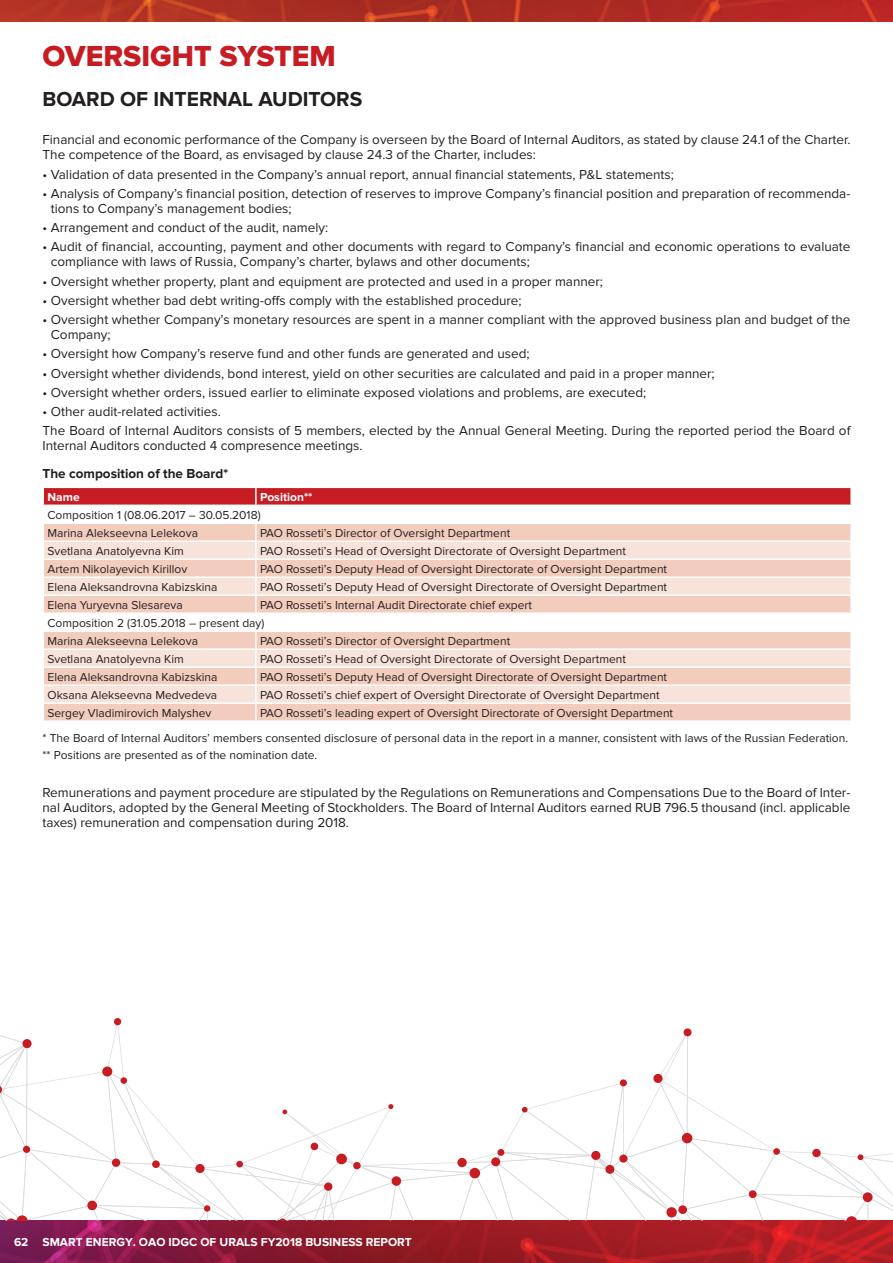
<style>
.page{position:relative;width:893px;height:1263px;background:#fff}
.page>*{position:absolute;margin:0;border:0;box-sizing:border-box;transform-origin:0 0}
.zagl{font:30px "Proxima Nova Extrabld";color:#c61c22}
.podzagl{font:700 21px "Proxima Nova";color:#231f20}
.text{font:13.5px/15px "Proxima Nova";color:#231f20}
.bold{font:700 13.5px "Proxima Nova";color:#231f20}
.tabl{font:12px "Proxima Nova";color:#231f20}
.tablbold{font:700 12px "Proxima Nova";color:#fff}
</style>
<div class="page">
<img style="left:0;top:1221px;width:893px;height:42px">
<img style="left:0;top:0;width:893px;height:21px">
<svg style="left:43px;top:487px;width:809px;height:233px"></svg>
<div style="left:114px;top:1018px;width:7px;height:7px;background:#c61c22;border-radius:50%"></div>
<svg style="left:0;top:1021px;width:893px;height:200px"></svg>
<div style="left:620px;top:1079px;width:7px;height:7px;background:#c61c22;border-radius:50%"></div>
<div style="left:619px;top:1154px;width:8px;height:8px;background:#c61c22;border-radius:50%"></div>
<div style="left:684px;top:1028px;width:7px;height:8px;background:#c61c22;border-radius:50%"></div>
<div style="left:773px;top:1148px;width:7px;height:7px;background:#c61c22;border-radius:50%"></div>
<div style="left:653px;top:1074px;width:10px;height:9px;background:#c61c22;border-radius:50%"></div>
<p class="zagl" style="left:43px;top:39px;width:295px">OVERSIGHT SYSTEM</p>
<p class="podzagl" style="left:43px;top:87px;width:321px">BOARD OF INTERNAL AUDITORS</p>
<p class="text" style="left:43px;top:132px;width:809px">Financial and economic performance of the Company is overseen by the Board of Internal Auditors, as stated by clause 24.1 of the Charter.<br>The competence of the Board, as envisaged by clause 24.3 of the Charter, includes:</p>
<p class="text" style="left:43px;top:167px;width:633px">• Validation of data presented in the Company’s annual report, annual financial statements, P&amp;L statements;</p>
<p class="text" style="left:51px;top:186px;width:801px;text-indent:-8px">• Analysis of Company’s financial position, detection of reserves to improve Company’s financial position and preparation of recommenda&shy;tions to Company’s management bodies;</p>
<p class="text" style="left:43px;top:220px;width:287px">• Arrangement and conduct of the audit, namely:</p>
<p class="text" style="left:51px;top:239px;width:801px;text-indent:-8px">• Audit of financial, accounting, payment and other documents with regard to Company’s financial and economic operations to evaluate compliance with laws of Russia, Company’s charter, bylaws and other documents;</p>
<p class="text" style="left:43px;top:274px;width:562px">• Oversight whether property, plant and equipment are protected and used in a proper manner;</p>
<p class="text" style="left:43px;top:293px;width:481px">• Oversight whether bad debt writing-offs comply with the established procedure;</p>
<p class="text" style="left:51px;top:312px;width:801px;text-indent:-8px">• Oversight whether Company’s monetary resources are spent in a manner compliant with the approved business plan and budget of the<br>Company;</p>
<p class="text" style="left:43px;top:346px;width:489px">• Oversight how Company’s reserve fund and other funds are generated and used;</p>
<p class="text" style="left:43px;top:366px;width:674px">• Oversight whether dividends, bond interest, yield on other securities are calculated and paid in a proper manner;</p>
<p class="text" style="left:43px;top:385px;width:605px">• Oversight whether orders, issued earlier to eliminate exposed violations and problems, are executed;</p>
<p class="text" style="left:43px;top:404px;width:180px">• Other audit-related activities.</p>
<p class="text" style="left:43px;top:423px;width:809px">The Board of Internal Auditors consists of 5 members, elected by the Annual General Meeting. During the reported period the Board of<br>Internal Auditors conducted 4 compresence meetings.</p>
<p class="bold" style="left:43px;top:466px;width:187px">The composition of the Board*</p>
<p class="tablbold" style="left:48px;top:490px;width:34px">Name</p>
<p class="tablbold" style="left:260px;top:490px;width:54px">Position**</p>
<p class="tabl" style="left:48px;top:508px;width:215px">Composition 1 (08.06.2017 – 30.05.2018)</p>
<p class="tabl" style="left:48px;top:526px;width:152px">Marina Alekseevna Lelekova</p>
<p class="tabl" style="left:260px;top:526px;width:252px">PAO Rosseti’s Director of Oversight Department</p>
<p class="tabl" style="left:48px;top:544px;width:138px">Svetlana Anatolyevna Kim</p>
<p class="tabl" style="left:260px;top:544px;width:367px">PAO Rosseti’s Head of Oversight Directorate of Oversight Department</p>
<p class="tabl" style="left:48px;top:562px;width:141px">Artem Nikolayevich Kirillov</p>
<p class="tabl" style="left:260px;top:562px;width:408px">PAO Rosseti’s Deputy Head of Oversight Directorate of Oversight Department</p>
<p class="tabl" style="left:48px;top:580px;width:171px">Elena Aleksandrovna Kabizskina</p>
<p class="tabl" style="left:260px;top:580px;width:408px">PAO Rosseti’s Deputy Head of Oversight Directorate of Oversight Department</p>
<p class="tabl" style="left:48px;top:598px;width:137px">Elena Yuryevna Slesareva</p>
<p class="tabl" style="left:260px;top:598px;width:273px">PAO Rosseti’s Internal Audit Directorate chief expert</p>
<p class="tabl" style="left:48px;top:616px;width:218px">Composition 2 (31.05.2018 – present day)</p>
<p class="tabl" style="left:48px;top:634px;width:152px">Marina Alekseevna Lelekova</p>
<p class="tabl" style="left:260px;top:634px;width:252px">PAO Rosseti’s Director of Oversight Department</p>
<p class="tabl" style="left:48px;top:652px;width:138px">Svetlana Anatolyevna Kim</p>
<p class="tabl" style="left:260px;top:652px;width:367px">PAO Rosseti’s Head of Oversight Directorate of Oversight Department</p>
<p class="tabl" style="left:48px;top:670px;width:171px">Elena Aleksandrovna Kabizskina</p>
<p class="tabl" style="left:260px;top:670px;width:408px">PAO Rosseti’s Deputy Head of Oversight Directorate of Oversight Department</p>
<p class="tabl" style="left:48px;top:688px;width:171px">Oksana Alekseevna Medvedeva</p>
<p class="tabl" style="left:260px;top:688px;width:401px">PAO Rosseti’s chief expert of Oversight Directorate of Oversight Department</p>
<p class="tabl" style="left:48px;top:706px;width:165px">Sergey Vladimirovich Malyshev</p>
<p class="tabl" style="left:260px;top:706px;width:414px">PAO Rosseti’s leading expert of Oversight Directorate of Oversight Department</p>
<p class="tabl" style="left:43px;top:731px;width:807px">* The Board of Internal Auditors’ members consented disclosure of personal data in the report in a manner, consistent with laws of the Russian Federation.</p>
<p class="tabl" style="left:43px;top:748px;width:276px">** Positions are presented as of the nomination date.</p>
<p class="text" style="left:43px;top:785px;width:809px;text-align:justify">Remunerations and payment procedure are stipulated by the Regulations on Remunerations and Compensations Due to the Board of Inter&shy;nal Auditors, adopted by the General Meeting of Stockholders. The Board of Internal Auditors earned RUB 796.5 thousand (incl. applicable taxes) remuneration and compensation during 2018.</p>
<p class="tablbold" style="left:14px;top:1235px;width:16px">62</p>
<p class="tablbold" style="left:43px;top:1235px;width:371px">SMART ENERGY. OAO IDGC OF URALS FY2018 BUSINESS REPORT</p>
</div>
